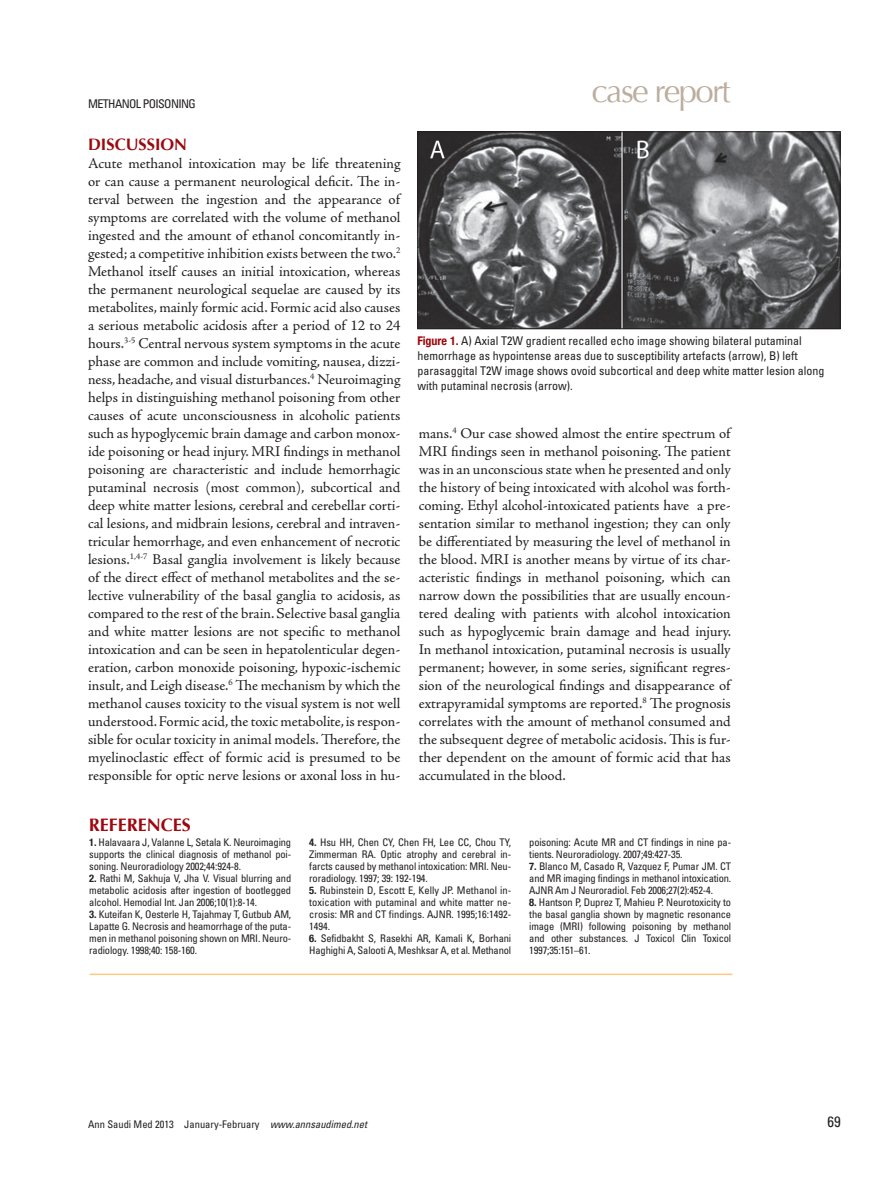
<style>
.page{position:relative;width:893px;height:1191px;background:#fff}
.page>*{position:absolute;margin:0;border:0;box-sizing:border-box;transform-origin:0 0}
.t1{font:33px "Optima";letter-spacing:-.05em;color:#bcae9e}
.t2{font:700 18px "Optima";color:#9d070d}
.t3{font:700 16.5px "Optima";color:#9d070d}
.t4{font:15px/18px "Adobe Jenson Pro";letter-spacing:-.005em;color:#231f20;text-align:justify}
.t5{font:condensed 15px "Univers LT Std";color:#231f20}
.t6{font:condensed 12px/15px "Univers LT Std";color:#231f20}
.t7{font:condensed 12px "Univers LT Std";letter-spacing:-.05em;color:#231f20}
.t8{font:condensed 10.5px/12px "Univers LT Std";letter-spacing:-.015em;color:#231f20;text-align:justify}
.s1{font-family:"Helvetica Neue";font-weight:700;color:#9d070d}
.s2{font-family:"Helvetica Neue";font-weight:700}
.s3{font-style:italic}
</style>
<div class="page">
<img style="left:419px;top:133px;width:419px;height:194px">
<div style="left:417px;top:131px;width:423px;height:198px;border:1px solid #231f20"></div>
<hr style="left:90px;top:973px;width:642px;height:2px;background:#fdc97f">
<p class="t7" style="left:88px;top:96px;width:109px">METHANOL POISONING</p>
<p class="t3" style="left:88px;top:135px;width:101px">DISCUSSION</p>
<p class="t4" style="left:88px;top:155px;width:314px">Acute methanol intoxication may be life threatening or can cause a permanent neurological deficit. The in&shy;terval between the ingestion and the appearance of symptoms are correlated with the volume of methanol ingested and the amount of ethanol concomitantly in&shy;gested; a competitive inhibition exists between the two.<sup>2<br></sup>Methanol itself causes an initial intoxication, whereas the permanent neurological sequelae are caused by its metabolites, mainly formic acid. Formic acid also causes a serious metabolic acidosis after a period of 12 to 24 hours.<sup>3-5</sup> Central nervous system symptoms in the acute phase are common and include vomiting, nausea, dizzi&shy;ness, headache, and visual disturbances.<sup>4</sup> Neuroimaging helps in distinguishing methanol poisoning from other causes of acute unconsciousness in alcoholic patients such as hypoglycemic brain damage and carbon monox&shy;ide poisoning or head injury. MRI findings in methanol poisoning are characteristic and include hemorrhagic putaminal necrosis (most common), subcortical and deep white matter lesions, cerebral and cerebellar corti&shy;cal lesions, and midbrain lesions, cerebral and intraven&shy;tricular hemorrhage, and even enhancement of necrotic lesions.<sup>1,4-7</sup> Basal ganglia involvement is likely because of the direct effect of methanol metabolites and the se&shy;lective vulnerability of the basal ganglia to acidosis, as compared to the rest of the brain. Selective basal ganglia and white matter lesions are not specific to methanol intoxication and can be seen in hepatolenticular degen&shy;eration, carbon monoxide poisoning, hypoxic-ischemic insult, and Leigh disease.<sup>6</sup> The mechanism by which the methanol causes toxicity to the visual system is not well understood. Formic acid, the toxic metabolite, is respon&shy;sible for ocular toxicity in animal models. Therefore, the myelinoclastic effect of formic acid is presumed to be responsible for optic nerve lesions or axonal loss in hu-</p>
<p class="t2" style="left:89px;top:814px;width:104px">REFERENCES</p>
<h1 class="t1" style="left:591px;top:71px;width:141px">case report</h1>
<p class="t6" style="left:417px;top:333px;width:409px"><span class="s1">Figure 1.</span> A) Axial T2W gradient recalled echo image showing bilateral putaminal hemorrhage as hypointense areas due to susceptibility artefacts (arrow), B) left parasaggital T2W image shows ovoid subcortical and deep white matter lesion along with putaminal necrosis (arrow).</p>
<p class="t4" style="left:419px;top:425px;width:314px">mans.<sup>4</sup> Our case showed almost the entire spectrum of MRI findings seen in methanol poisoning. The patient was in an unconscious state when he presented and only the history of being intoxicated with alcohol was forth&shy;coming. Ethyl alcohol-intoxicated patients have a pre&shy;sentation similar to methanol ingestion; they can only be differentiated by measuring the level of methanol in the blood. MRI is another means by virtue of its char&shy;acteristic findings in methanol poisoning, which can narrow down the possibilities that are usually encoun&shy;tered dealing with patients with alcohol intoxication such as hypoglycemic brain damage and head injury.<br>In methanol intoxication, putaminal necrosis is usually permanent; however, in some series, significant regres&shy;sion of the neurological findings and disappearance of extrapyramidal symptoms are reported.<sup>8</sup> The prognosis correlates with the amount of methanol consumed and the subsequent degree of metabolic acidosis. This is fur&shy;ther dependent on the amount of formic acid that has accumulated in the blood.</p>
<p class="t8" style="left:89px;top:836px;width:203px"><span class="s2">1.</span> Halavaara J, Valanne L, Setala K. Neuroimaging supports the clinical diagnosis of methanol poi&shy;soning. Neuroradiology 2002;44:924-8.</p>
<p class="t8" style="left:89px;top:872px;width:203px"><span class="s2">2.</span> Rathi M, Sakhuja V, Jha V. Visual blurring and metabolic acidosis after ingestion of bootlegged alcohol. Hemodial Int. Jan 2006;10(1):8-14.</p>
<p class="t8" style="left:89px;top:908px;width:203px"><span class="s2">3.</span> Kuteifan K, Oesterle H, Tajahmay T, Gutbub AM, Lapatte G. Necrosis and heamorrhage of the puta&shy;men in methanol poisoning shown on MRI. Neuro&shy;radiology. 1998;40: 158-160.</p>
<p class="t8" style="left:309px;top:836px;width:203px"><span class="s2">4.</span> Hsu HH, Chen CY, Chen FH, Lee CC, Chou TY, Zimmerman RA. Optic atrophy and cerebral in&shy;farcts caused by methanol intoxication: MRI. Neu&shy;roradiology. 1997; 39: 192-194.</p>
<p class="t8" style="left:309px;top:884px;width:203px"><span class="s2">5.</span> Rubinstein D, Escott E, Kelly JP. Methanol in&shy;toxication with putaminal and white matter ne&shy;crosis: MR and CT findings. AJNR. 1995;16:1492- 1494.</p>
<p class="t8" style="left:309px;top:932px;width:203px"><span class="s2">6.</span> Sefidbakht S, Rasekhi AR, Kamali K, Borhani<br>Haghighi A, Salooti A, Meshksar A, et al. Methanol</p>
<p class="t8" style="left:529px;top:836px;width:203px">poisoning: Acute MR and CT findings in nine pa&shy;tients. Neuroradiology. 2007;49:427-35.</p>
<p class="t8" style="left:529px;top:860px;width:203px"><span class="s2">7.</span> Blanco M, Casado R, Vazquez F, Pumar JM. CT and MR imaging findings in methanol intoxication.<br>AJNR Am J Neuroradiol. Feb 2006;27(2):452-4.</p>
<p class="t8" style="left:529px;top:896px;width:203px"><span class="s2">8.</span> Hantson P, Duprez T, Mahieu P. Neurotoxicity to the basal ganglia shown by magnetic resonance image (MRI) following poisoning by methanol and other substances. J Toxicol Clin Toxicol 1997;35:151–61.</p>
<p class="t8" style="left:88px;top:1118px;width:280px">Ann Saudi Med 2013 January-February <span class="s3">www.annsaudimed.net</span></p>
<p class="t5" style="left:827px;top:1111px;width:15px">69</p>
</div>
